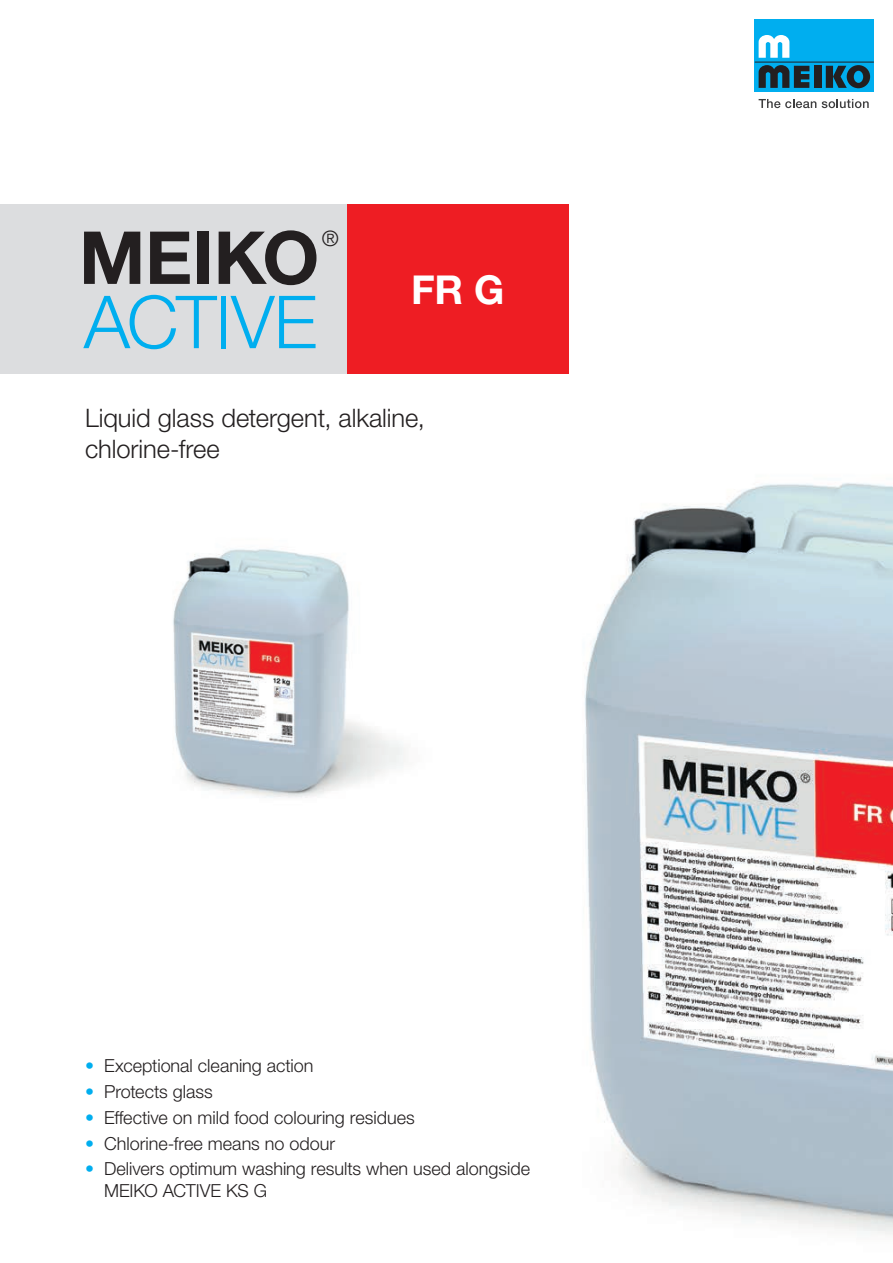
<style>
.page{position:relative;width:893px;height:1263px;background:#fff}
.page>*{position:absolute;margin:0;border:0;box-sizing:border-box;transform-origin:0 0}
.t1{font:300 73.2px "Helvetica Neue LTW1 G";letter-spacing:-.015em;color:#00aeef}
.t2{font:700 73.2px "Helvetica Neue LTW1 G";letter-spacing:-.005em;color:#231f20}
.t3{font:700 39.9px "Helvetica Neue LTW1 G";color:#fff}
.t4{font:300 25.5px/30.6px "Helvetica Neue LTW1 G";letter-spacing:-.005em;color:#231f20}
.t5{font:300 21.3px "Helvetica Neue LTW1 G";color:#231f20}
.t6{font:300 18px/21.6px "Helvetica Neue LTW1 G";color:#231f20}
.s1{color:#00aeef}
</style>
<div class="page">
<img style="left:181px;top:57px;width:712px;height:1178px">
<img style="left:173px;top:409px;width:317px;height:462px">
<div style="left:755px;top:19px;width:119px;height:73px;background:#00aeef"></div>
<div style="left:814px;top:66px;width:7px;height:22px;background:#231f20"></div>
<svg style="left:826px;top:65px;width:44px;height:23px"></svg>
<hr style="left:755px;top:62px;width:119px;height:1px;background:#231f20">
<svg style="left:759px;top:35px;width:30px;height:23px"></svg>
<svg style="left:759px;top:65px;width:50px;height:23px"></svg>
<svg style="left:759px;top:99px;width:57px;height:9px"></svg>
<svg style="left:822px;top:99px;width:47px;height:9px"></svg>
<div style="left:0;top:205px;width:347px;height:169px;background:#dcdddf"></div>
<div style="left:347px;top:205px;width:221px;height:169px;background:#ee1d23"></div>
<p class="t5" style="left:322px;top:225px;width:19px">®</p>
<h1 class="t2" style="left:79px;top:213px;width:242px">MEIKO</h1>
<h1 class="t1" style="left:84px;top:277px;width:235px">ACTIVE</h1>
<h2 class="t3" style="left:411px;top:265px;width:95px">FR G</h2>
<h3 class="t4" style="left:85px;top:403px;width:341px">Liquid glass detergent, alkaline, chlorine-free</h3>
<p class="t6" style="left:85px;top:1055px;width:230px"><span class="s1">•</span> Exceptional cleaning action</p>
<p class="t6" style="left:85px;top:1080px;width:129px"><span class="s1">•</span> Protects glass</p>
<p class="t6" style="left:85px;top:1106px;width:331px"><span class="s1">•</span> Effective on mild food colouring residues</p>
<p class="t6" style="left:85px;top:1132px;width:252px"><span class="s1">•</span> Chlorine-free means no odour</p>
<p class="t6" style="left:104px;top:1158px;width:427px;text-indent:-19px"><span class="s1">•</span> Delivers optimum washing results when used alongside<br>MEIKO ACTIVE KS G</p>
</div>
